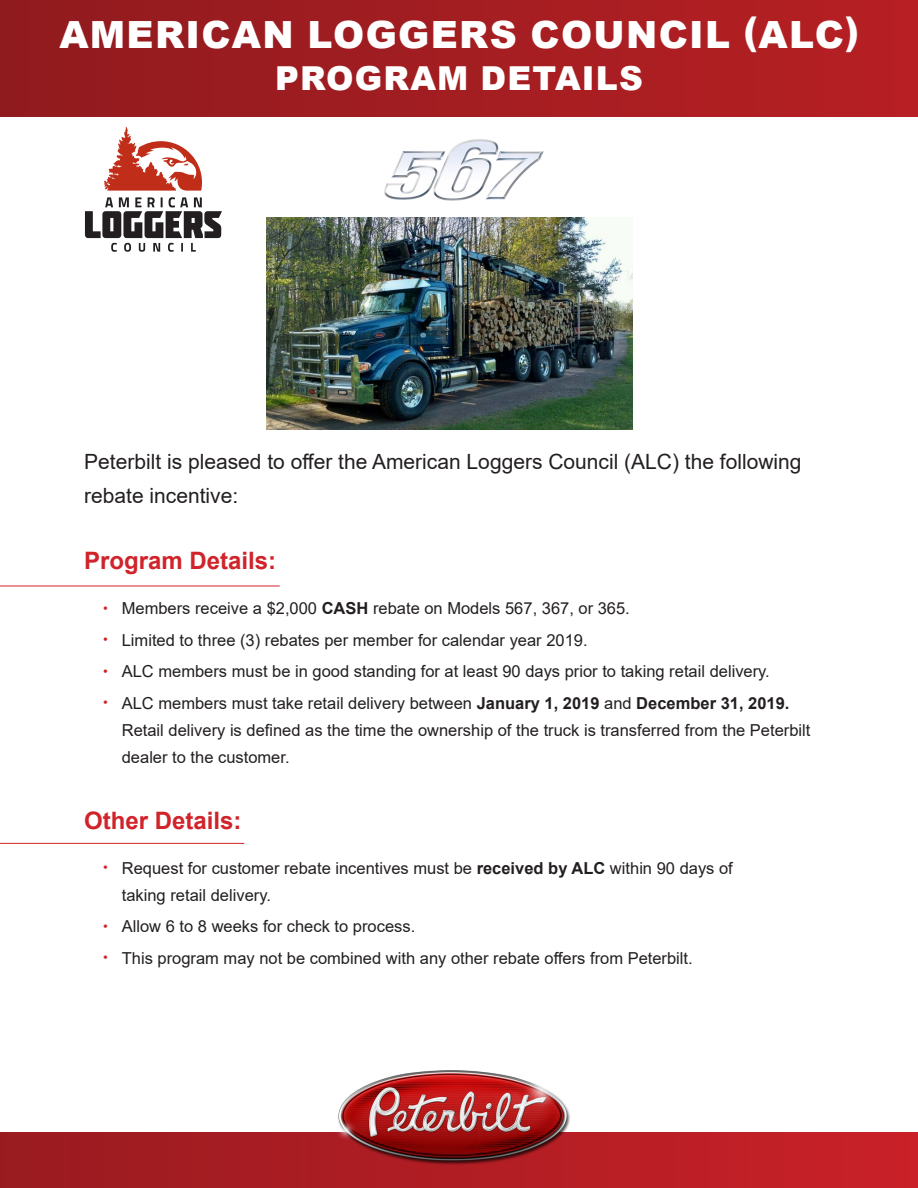
<style>
.page{position:relative;width:918px;height:1188px;background:#fff}
.page>*{position:absolute;margin:0;border:0;box-sizing:border-box;transform-origin:0 0}
.t1{font:900 37.5px "Arial";letter-spacing:.035em;color:#fff}
.t2{font:900 33px "Arial";letter-spacing:.035em;color:#fff}
.t3{font:700 24px "Arial";color:#d1232a}
.t4{font:21px/34.5px "Arial";color:#231f20}
.t5{font:16.5px/27px "Arial";color:#231f20}
.s1{font-size:13.5px;color:#d1232a}
.s2{font-weight:700}
</style>
<div class="page">
<div style="left:0;top:0;width:918px;height:117px;background:linear-gradient(to right,#8f1b1e,#b72023)"></div>
<img style="left:384px;top:139px;width:160px;height:62px">
<hr style="left:0;top:586px;width:280px;height:1px;background:#d1232a">
<svg style="left:85px;top:127px;width:137px;height:125px"></svg>
<hr style="left:0;top:843px;width:244px;height:1px;background:#d1232a">
<div style="left:0;top:1133px;width:918px;height:55px;background:linear-gradient(to right,#991b20,#c92128)"></div>
<img style="left:325px;top:1070px;width:257px;height:102px">
<img style="left:266px;top:217px;width:366px;height:213px">
<h1 class="t1" style="left:59px;top:7px;width:801px">AMERICAN LOGGERS COUNCIL (ALC)</h1>
<h2 class="t2" style="left:275px;top:54px;width:369px">PROGRAM DETAILS</h2>
<p class="t4" style="left:84px;top:444px;width:719px">Peterbilt is pleased to offer the American Loggers Council (ALC) the following rebate incentive:</p>
<h3 class="t3" style="left:84px;top:544px;width:194px">Program Details:</h3>
<p class="t5" style="left:103px;top:595px;width:528px"><span class="s1">•</span> Members receive a $2,000 <span class="s2">CASH</span> rebate on Models 567, 367, or 365.</p>
<p class="t5" style="left:103px;top:626px;width:486px"><span class="s1">•</span> Limited to three (3) rebates per member for calendar year 2019.</p>
<p class="t5" style="left:103px;top:658px;width:668px"><span class="s1">•</span> ALC members must be in good standing for at least 90 days prior to taking retail delivery.</p>
<p class="t5" style="left:122px;top:689px;width:690px;text-indent:-19px"><span class="s1">•</span> ALC members must take retail delivery between <span class="s2">January 1, 2019</span> and <span class="s2">December 31, 2019.<br></span>Retail delivery is defined as the time the ownership of the truck is transferred from the Peterbilt dealer to the customer.</p>
<h3 class="t3" style="left:84px;top:804px;width:159px">Other Details:</h3>
<p class="t5" style="left:122px;top:854px;width:613px;text-indent:-19px"><span class="s1">•</span> Request for customer rebate incentives must be <span class="s2">received by ALC</span> within 90 days of taking retail delivery.</p>
<p class="t5" style="left:103px;top:913px;width:314px"><span class="s1">•</span> Allow 6 to 8 weeks for check to process.</p>
<p class="t5" style="left:103px;top:944px;width:591px"><span class="s1">•</span> This program may not be combined with any other rebate offers from Peterbilt.</p>
</div>
